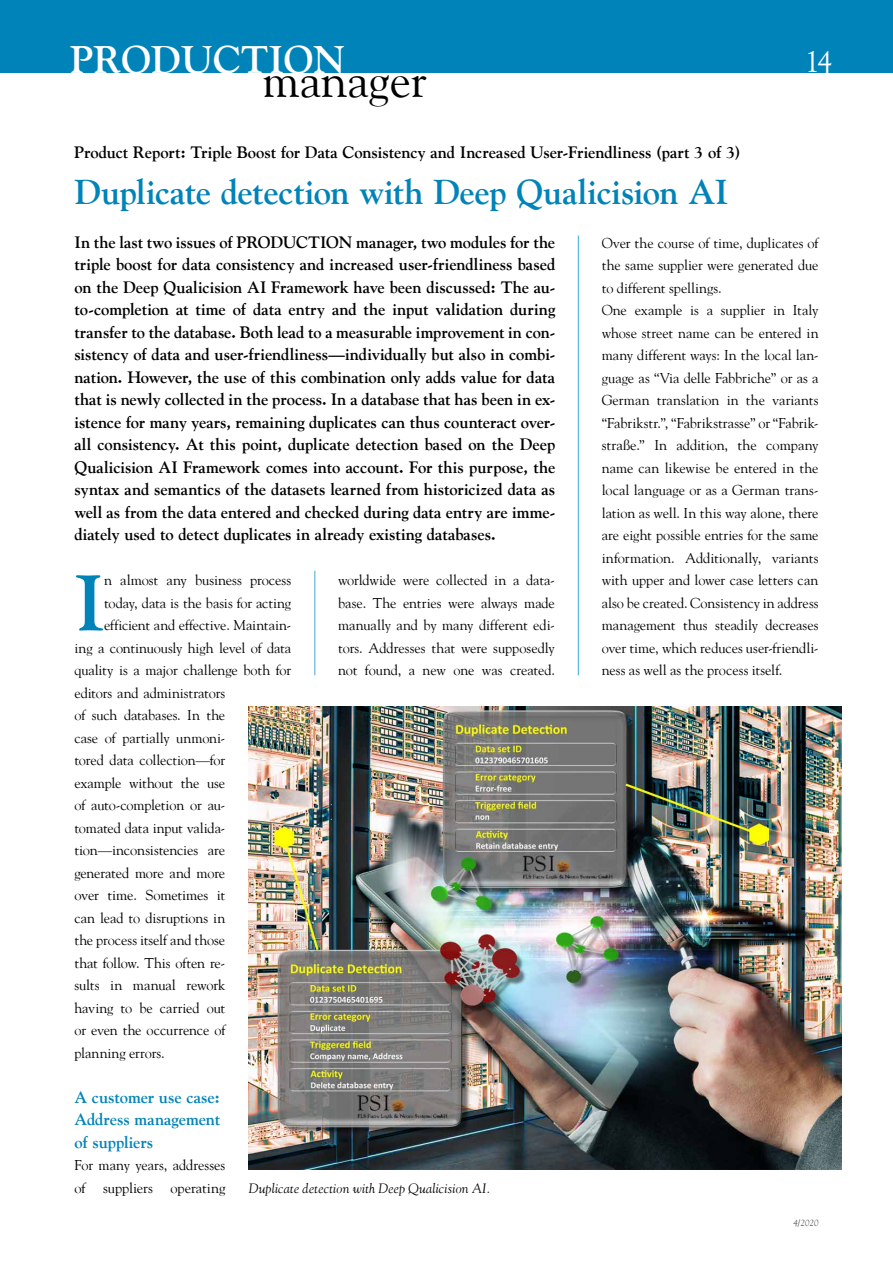
<style>
.page{position:relative;width:893px;height:1263px;background:#fff}
.page>*{position:absolute;margin:0;border:0;box-sizing:border-box;transform-origin:0 0}
.t1{font:700 78.15px "Goudy";color:#0083b8}
.t2{font:47.7px "Goudy";color:#000}
.t3{font:700 38.4px "Goudy";color:#fff}
.t4{font:700 34.5px "Goudy";letter-spacing:-.01em;color:#0083b8}
.t5{font:30px "Goudy";color:#fff}
.t6{font:700 16.5px/22.5px "Goudy";letter-spacing:-.005em;color:#000;text-align:justify}
.t7{font:700 16.5px/22.5px "Goudy";letter-spacing:-.005em;color:#0083b8;text-align:justify}
.t8{font:14.25px/22.5px "Goudy";letter-spacing:-.005em;color:#000}
.t9{font:italic 13.5px "Goudy";letter-spacing:.015em;color:#000}
.t10{font:italic 9px "Goudy";color:#565655}
</style>
<div class="page">
<div style="left:0;top:0;width:893px;height:72px;background:#0083b8"></div>
<hr style="left:578px;top:236px;width:1px;height:439px;background:#40aad3">
<hr style="left:314px;top:571px;width:1px;height:104px;background:#40aad3">
<img style="left:249px;top:706px;width:593px;height:463px">
<h3 class="t3" style="left:70px;top:37px;width:277px">PRODUCTION</h3>
<h2 class="t2" style="left:263px;top:51px;width:166px">manager</h2>
<h3 class="t5" style="left:805px;top:43px;width:29px">14</h3>
<p class="t6" style="left:74px;top:141px;width:668px">Product Report: Triple Boost for Data Consistency and Increased User-Friendliness (part 3 of 3)</p>
<h3 class="t4" style="left:74px;top:171px;width:655px">Duplicate detection with Deep Qualicision AI</h3>
<p class="t6" style="left:74px;top:231px;width:482px">In the last two issues of PRODUCTION manager, two modules for the triple boost for data consistency and increased user-friendliness based on the Deep Qualicision AI Framework have been discussed: The au&shy;to-completion at time of data entry and the input validation during transfer to the database. Both lead to a measurable improvement in con&shy;sistency of data and user-friendliness—individually but also in combi&shy;nation. However, the use of this combination only adds value for data that is newly collected in the process. In a database that has been in ex&shy;istence for many years, remaining duplicates can thus counteract over&shy;all consistency. At this point, duplicate detection based on the Deep Qualicision AI Framework comes into account. For this purpose, the syntax and semantics of the datasets learned from historicized data as well as from the data entered and checked during data entry are imme&shy;diately used to detect duplicates in already existing databases.</p>
<h1 class="t1" style="left:74px;top:556px;width:32px">I</h1>
<p class="t8" style="left:104px;top:569px;width:189px">n almost any business process</p>
<p class="t8" style="left:602px;top:231px;width:218px">Over the course of time, duplicates of the same supplier were generated due to different spellings.<br>One example is a supplier in Italy whose street name can be entered in many different ways: In the local lan&shy;guage as “Via delle Fabbriche” or as a German translation in the variants “Fabrikstr.”, “Fabrikstrasse” or “Fabrik&shy;straße.” In addition, the company name can likewise be entered in the local language or as a German trans&shy;lation as well. In this way alone, there are eight possible entries for the same information. Additionally, variants with upper and lower case letters can also be created. Consistency in address management thus steadily decreases over time, which reduces user-friendli&shy;ness as well as the process itself.</p>
<p class="t8" style="left:338px;top:569px;width:218px;text-align:justify">worldwide were collected in a data&shy;base. The entries were always made manually and by many different edi&shy;tors. Addresses that were supposedly not found, a new one was created.</p>
<p class="t8" style="left:104px;top:591px;width:189px">today, data is the basis for acting</p>
<p class="t8" style="left:104px;top:614px;width:189px">efficient and effective. Maintain-</p>
<p class="t8" style="left:74px;top:636px;width:218px">ing a continuously high level of data</p>
<p class="t8" style="left:74px;top:659px;width:218px">quality is a major challenge both for</p>
<p class="t8" style="left:74px;top:681px;width:152px">editors and administrators</p>
<p class="t8" style="left:74px;top:704px;width:152px">of such databases. In the</p>
<p class="t8" style="left:74px;top:726px;width:152px">case of partially unmoni-</p>
<p class="t8" style="left:74px;top:749px;width:152px">tored data collection—for</p>
<p class="t8" style="left:74px;top:771px;width:152px">example without the use</p>
<p class="t8" style="left:74px;top:794px;width:152px">of auto-completion or au-</p>
<p class="t8" style="left:74px;top:816px;width:152px">tomated data input valida-</p>
<p class="t8" style="left:74px;top:839px;width:152px">tion—inconsistencies are</p>
<p class="t8" style="left:74px;top:861px;width:152px">generated more and more</p>
<p class="t8" style="left:74px;top:884px;width:152px">over time. Sometimes it</p>
<p class="t8" style="left:74px;top:906px;width:152px">can lead to disruptions in</p>
<p class="t8" style="left:74px;top:929px;width:152px">the process itself and those</p>
<p class="t8" style="left:74px;top:951px;width:152px">that follow. This often re-</p>
<p class="t8" style="left:74px;top:974px;width:152px">sults in manual rework</p>
<p class="t8" style="left:74px;top:996px;width:152px">having to be carried out</p>
<p class="t8" style="left:74px;top:1019px;width:152px">or even the occurrence of</p>
<p class="t8" style="left:74px;top:1041px;width:92px">planning errors.</p>
<p class="t7" style="left:74px;top:1086px;width:147px">A customer use case:<br>Address management of suppliers</p>
<p class="t8" style="left:74px;top:1154px;width:153px">For many years, addresses of suppliers operating</p>
<p class="t9" style="left:249px;top:1180px;width:243px">Duplicate detection with Deep Qualicision AI.</p>
<p class="t10" style="left:793px;top:1218px;width:27px">4/2020</p>
</div>
